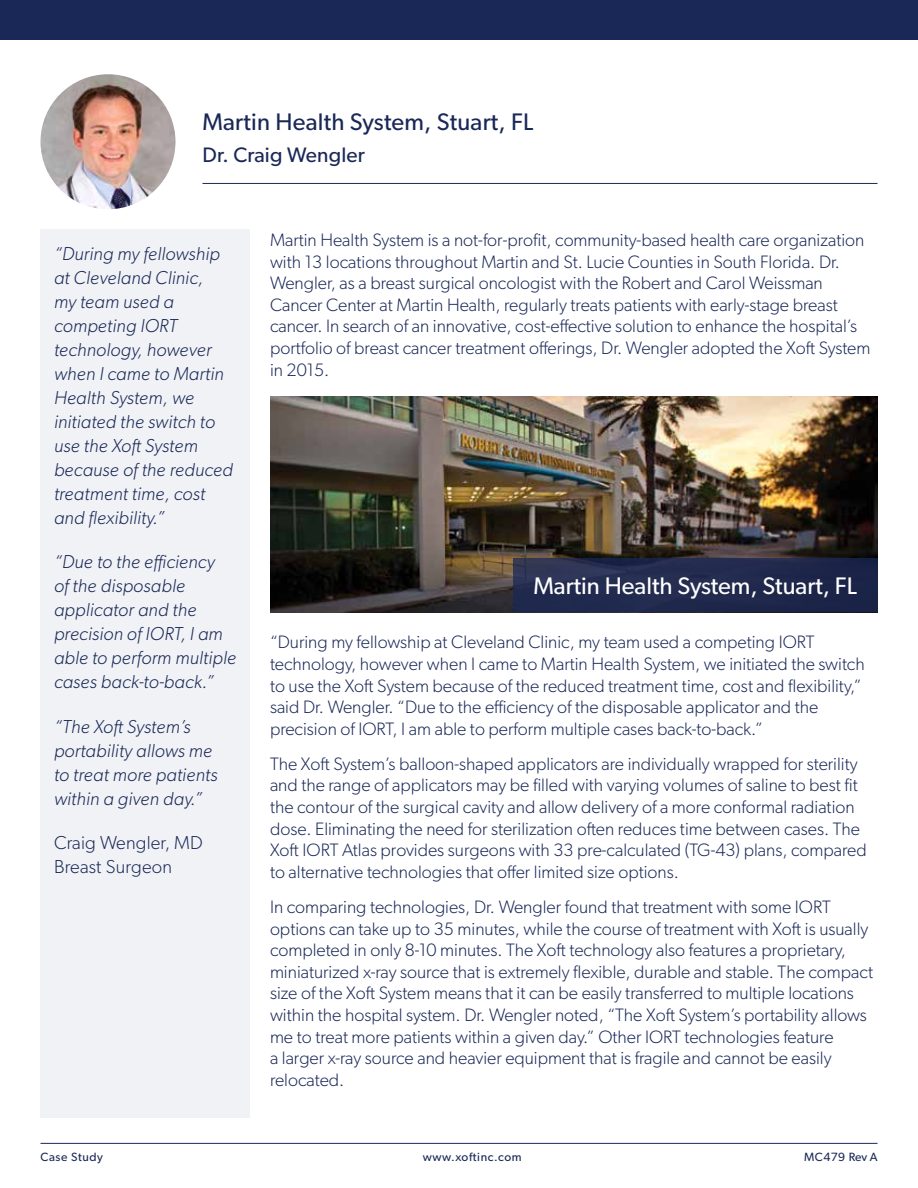
<style>
.page{position:relative;width:918px;height:1188px;background:#fff}
.page>*{position:absolute;margin:0;border:0;box-sizing:border-box;transform-origin:0 0}
.t1{font:24px "Gibson";letter-spacing:.01em;color:#1a2857}
.t2{font:24px "Gibson";color:#fff}
.t3{font:21px "Gibson";letter-spacing:.01em;color:#1a2857}
.t4{font:italic 300 18.75px/24px "Gibson";letter-spacing:.01em;color:#1a2857}
.t5{font:300 18.75px/24px "Gibson";letter-spacing:.01em;color:#1a2857}
.t6{font:300 18px/21.6px "Gibson";color:#1a2857}
.t7{font:12px "Gibson";letter-spacing:.05em;color:#1a2857}
.t8{font:12px "Gibson";letter-spacing:.025em;color:#1a2857}
</style>
<div class="page">
<hr style="left:40px;top:1143px;width:838px;height:1px;background:#1a2857">
<div style="left:0;top:0;width:918px;height:40px;background:#1a2857"></div>
<div style="left:40px;top:230px;width:210px;height:888px;background:#f0f2f5"></div>
<img style="left:40px;top:74px;width:136px;height:135px;border-radius:68px">
<hr style="left:202px;top:183px;width:676px;height:1px;background:#1a2857">
<img style="left:270px;top:396px;width:608px;height:216px">
<div style="left:513px;top:558px;width:365px;height:54px;background:linear-gradient(to right,#283153,#1b2347)"></div>
<h1 class="t1" style="left:202px;top:108px;width:332px">Martin Health System, Stuart, FL</h1>
<p class="t3" style="left:202px;top:142px;width:164px">Dr. Craig Wengler</p>
<p class="t4" style="left:54px;top:242px;width:180px">“During my fellowship at Cleveland Clinic,<br>my team used a competing IORT technology, however when I came to Martin<br>Health System, we initiated the switch to use the Xoft System because of the reduced treatment time, cost and flexibility.”</p>
<p class="t4" style="left:54px;top:550px;width:184px">“Due to the efficiency<br>of the disposable applicator and the precision of IORT, I am able to perform multiple cases back-to-back.”</p>
<p class="t4" style="left:54px;top:714px;width:165px">“The Xoft System’s portability allows me to treat more patients within a given day.”</p>
<p class="t5" style="left:54px;top:830px;width:150px">Craig Wengler, MD<br>Breast Surgeon</p>
<p class="t6" style="left:270px;top:229px;width:602px">Martin Health System is a not-for-profit, community-based health care organization with 13 locations throughout Martin and St. Lucie Counties in South Florida. Dr.<br>Wengler, as a breast surgical oncologist with the Robert and Carol Weissman Cancer Center at Martin Health, regularly treats patients with early-stage breast cancer. In search of an innovative, cost-effective solution to enhance the hospital’s portfolio of breast cancer treatment offerings, Dr. Wengler adopted the Xoft System in 2015.</p>
<h1 class="t2" style="left:533px;top:571px;width:325px">Martin Health System, Stuart, FL</h1>
<p class="t6" style="left:270px;top:631px;width:596px">“During my fellowship at Cleveland Clinic, my team used a competing IORT technology, however when I came to Martin Health System, we initiated the switch to use the Xoft System because of the reduced treatment time, cost and flexibility,” said Dr. Wengler. “Due to the efficiency of the disposable applicator and the precision of IORT, I am able to perform multiple cases back-to-back.”</p>
<p class="t6" style="left:270px;top:753px;width:598px">The Xoft System’s balloon-shaped applicators are individually wrapped for sterility and the range of applicators may be filled with varying volumes of saline to best fit the contour of the surgical cavity and allow delivery of a more conformal radiation dose. Eliminating the need for sterilization often reduces time between cases. The Xoft IORT Atlas provides surgeons with 33 pre-calculated (TG-43) plans, compared to alternative technologies that offer limited size options.</p>
<p class="t6" style="left:270px;top:896px;width:605px">In comparing technologies, Dr. Wengler found that treatment with some IORT options can take up to 35 minutes, while the course of treatment with Xoft is usually completed in only 8-10 minutes. The Xoft technology also features a proprietary, miniaturized x-ray source that is extremely flexible, durable and stable. The compact size of the Xoft System means that it can be easily transferred to multiple locations within the hospital system. Dr. Wengler noted, “The Xoft System’s portability allows me to treat more patients within a given day.” Other IORT technologies feature<br>a larger x-ray source and heavier equipment that is fragile and cannot be easily relocated.</p>
<p class="t7" style="left:40px;top:1150px;width:64px">Case Study</p>
<p class="t7" style="left:423px;top:1150px;width:100px">www.xoftinc.com</p>
<p class="t8" style="left:804px;top:1150px;width:75px">MC479 Rev A</p>
</div>
